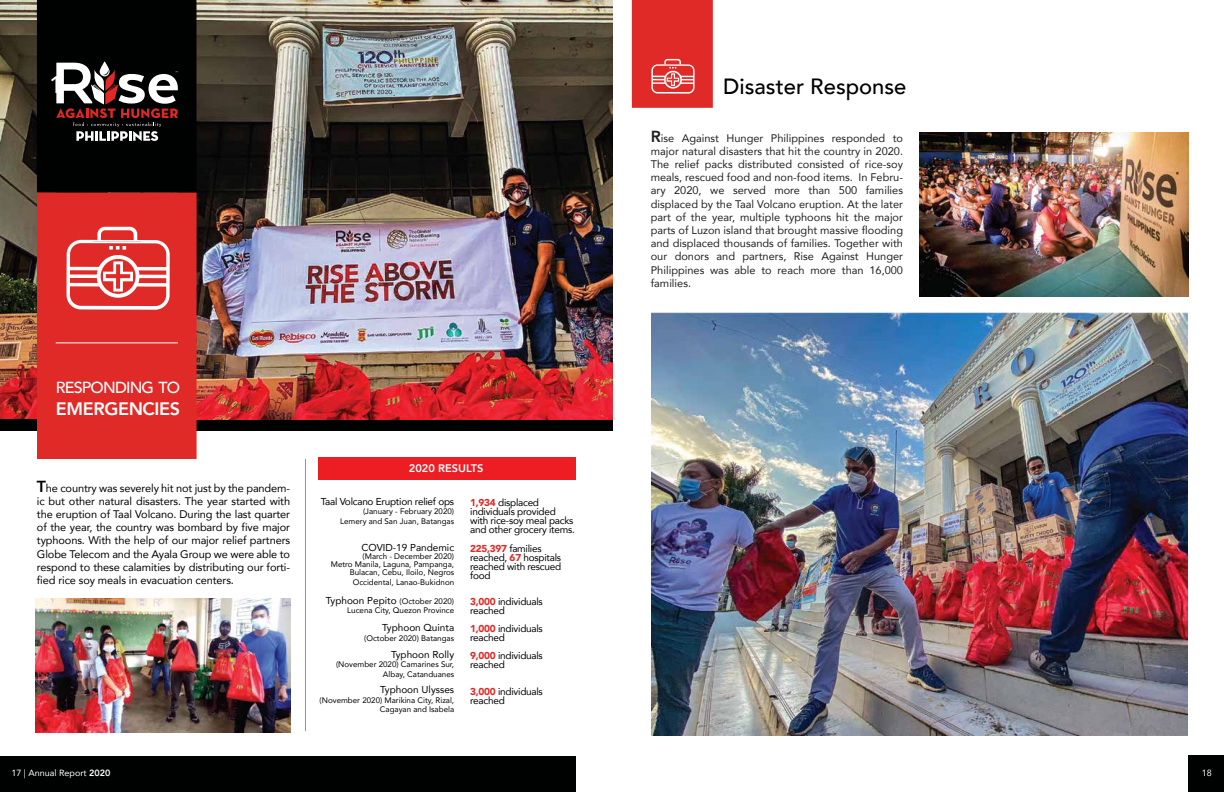
<style>
.page{position:relative;width:1224px;height:792px;background:#fff}
.page>*{position:absolute;margin:0;border:0;box-sizing:border-box;transform-origin:0 0}
.t1{font:500 24px "Avenir";color:#fff}
.t2{font:500 22px "Avenir";color:#000101}
.t3{font:800 18px "Avenir";letter-spacing:-.02em;color:#fff}
.t4{font:500 16px "Avenir";letter-spacing:-.05em;color:#fff}
.t5{font:11px/13.2px "Avenir";color:#231f20;text-align:justify}
.t6{font:11px/13.2px "Avenir";letter-spacing:-.01em;color:#000101;text-align:justify}
.t7{font:800 11px "Avenir";color:#fff}
.t8{font:10px/9px "Avenir";letter-spacing:-.025em;color:#000101}
.t9{font:10px "Avenir";color:#000101}
.t10{font:9px "Avenir";color:#fff}
.t11{font:8px/9.6px "Avenir";color:#000101;text-align:right}
.s1{font-weight:800;font-size:16px}
.s2{font-size:8px}
.s3{font-weight:900;color:#e02a27}
.s4{font-weight:800}
</style>
<div class="page">
<div style="left:0;top:413px;width:613px;height:18px;background:#000101"></div>
<img style="left:0;top:0;width:37px;height:419px">
<img style="left:196px;top:0;width:417px;height:420px">
<div style="left:0;top:756px;width:576px;height:36px;background:#000101"></div>
<div style="left:1188px;top:756px;width:36px;height:36px;background:#000101"></div>
<img style="left:651px;top:313px;width:537px;height:422px">
<div style="left:37px;top:193px;width:160px;height:266px;background:#e02a27"></div>
<hr style="left:56px;top:343px;width:122px;height:1px;background:#fff">
<svg style="left:37px;top:0;width:159px;height:193px;background:#1d1818"></svg>
<hr style="left:305px;top:459px;width:1px;height:272px;background:#939598">
<div style="left:318px;top:457px;width:258px;height:23px;background:#ed1d24"></div>
<svg style="left:66px;top:227px;width:104px;height:83px"></svg>
<svg style="left:632px;top:0;width:81px;height:108px;background:#e13533"></svg>
<img style="left:919px;top:132px;width:269px;height:165px">
<img style="left:36px;top:599px;width:254px;height:133px">
<h1 class="t1" style="left:49px;top:64px;width:15px">1</h1>
<h3 class="t4" style="left:56px;top:374px;width:126px">RESPONDING TO</h3>
<h3 class="t3" style="left:56px;top:395px;width:126px">EMERGENCIES</h3>
<p class="t6" style="left:37px;top:481px;width:255px"><span class="s1">T</span>he country was severely hit not just by the pandem&shy;ic but other natural disasters. The year started with the eruption of Taal Volcano. During the last quarter of the year, the country was bombard by five major typhoons. With the help of our major relief partners Globe Telecom and the Ayala Group we were able to respond to these calamities by distributing our forti&shy;fied rice soy meals in evacuation centers.</p>
<p class="t7" style="left:409px;top:460px;width:76px">2020 RESULTS</p>
<p class="t8" style="left:321px;top:496px;width:135px">Taal Volcano Eruption relief ops</p>
<p class="t11" style="left:340px;top:507px;width:115px">(January - February 2020)<br>Lemery and San Juan, Batangas</p>
<p class="t9" style="left:361px;top:539px;width:94px">COVID-19 Pandemic</p>
<p class="t11" style="left:331px;top:552px;width:125px;line-height:8px">(March - December 2020)<br>Metro Manila, Laguna, Pampanga,<br>Bulacan, Cebu, Iloilo, Negros</p>
<p class="t11" style="left:353px;top:577px;width:103px">Occidental, Lanao-Bukidnon</p>
<p class="t9" style="left:326px;top:592px;width:130px">Typhoon Pepito <span class="s2">(October 2020)</span></p>
<p class="t11" style="left:347px;top:605px;width:108px">Lucena City, Quezon Province</p>
<p class="t9" style="left:382px;top:620px;width:73px">Typhoon Quinta</p>
<p class="t11" style="left:364px;top:633px;width:91px">(October 2020) Batangas</p>
<p class="t9" style="left:391px;top:646px;width:65px">Typhoon Rolly</p>
<p class="t11" style="left:336px;top:660px;width:120px">(November 2020) Camarines Sur,<br>Albay, Catanduanes</p>
<p class="t9" style="left:380px;top:681px;width:75px">Typhoon Ulysses</p>
<p class="t11" style="left:320px;top:695px;width:136px">(November 2020) Marikina City, Rizal,<br>Cagayan and Isabela</p>
<p class="t8" style="left:470px;top:497px;width:106px"><span class="s3">1,934</span> displaced individuals provided with rice-soy meal packs and other grocery items.</p>
<p class="t8" style="left:470px;top:543px;width:93px"><span class="s3">225,397</span> families reached, <span class="s3">67</span> hospitals reached with rescued food</p>
<p class="t8" style="left:470px;top:596px;width:74px"><span class="s3">3,000</span> individuals reached</p>
<p class="t8" style="left:470px;top:623px;width:74px"><span class="s3">1,000</span> individuals reached</p>
<p class="t8" style="left:470px;top:650px;width:74px"><span class="s3">9,000</span> individuals reached</p>
<p class="t8" style="left:470px;top:686px;width:74px"><span class="s3">3,000</span> individuals reached</p>
<h2 class="t2" style="left:723px;top:67px;width:185px">Disaster Response</h2>
<p class="t5" style="left:651px;top:131px;width:254px"><span class="s1">R</span>ise Against Hunger Philippines responded to major natural disasters that hit the country in 2020.<br>The relief packs distributed consisted of rice-soy meals, rescued food and non-food items. In Febru&shy;ary 2020, we served more than 500 families displaced by the Taal Volcano eruption. At the later part of the year, multiple typhoons hit the major parts of Luzon island that brought massive flooding and displaced thousands of families. Together with our donors and partners, Rise Against Hunger Philippines was able to reach more than 16,000 families.</p>
<p class="t10" style="left:11px;top:766px;width:101px">17 | Annual Report <span class="s4">2020</span></p>
<p class="t10" style="left:1202px;top:766px;width:12px">18</p>
</div>
